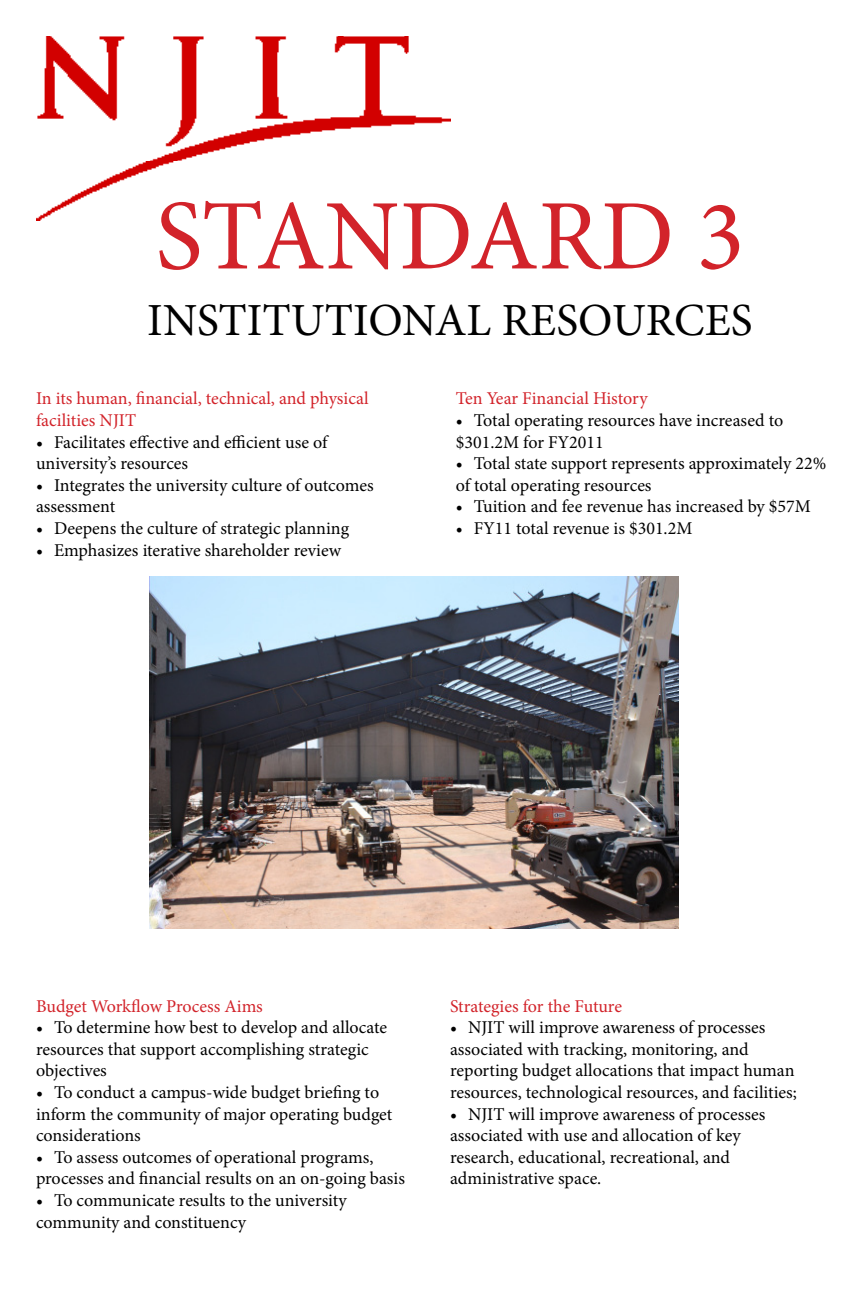
<style>
.page{position:relative;width:864px;height:1296px;background:#fff}
.page>*{position:absolute;margin:0;border:0;box-sizing:border-box;transform-origin:0 0}
.t1{font:100px "Minion Pro";color:#d2232a}
.t2{font:46px "Minion Pro";color:#000}
.t3{font:18px/21.6px "Minion Pro";color:#000}
.t4{font:18px/21.6px "Minion Pro";color:#d2232a}
</style>
<div class="page">
<img style="left:36px;top:36px;width:414px;height:185px">
<img style="left:149px;top:576px;width:530px;height:353px">
<h1 class="t1" style="left:155px;top:170px;width:591px">STANDARD 3</h1>
<h2 class="t2" style="left:147px;top:289px;width:607px">INSTITUTIONAL RESOURCES</h2>
<p class="t4" style="left:36px;top:388px;width:334px">In its human, financial, technical, and physical facilities NJIT</p>
<p class="t3" style="left:36px;top:431px;width:293px">• Facilitates effective and efficient use of university’s resources</p>
<p class="t3" style="left:36px;top:474px;width:339px">• Integrates the university culture of outcomes assessment</p>
<p class="t3" style="left:36px;top:517px;width:315px">• Deepens the culture of strategic planning</p>
<p class="t3" style="left:36px;top:539px;width:307px">• Emphasizes iterative shareholder review</p>
<p class="t4" style="left:456px;top:388px;width:193px">Ten Year Financial History</p>
<p class="t3" style="left:456px;top:409px;width:329px">• Total operating resources have increased to $301.2M for FY2011</p>
<p class="t3" style="left:456px;top:453px;width:372px">• Total state support represents approximately 22% of total operating resources</p>
<p class="t3" style="left:456px;top:496px;width:357px">• Tuition and fee revenue has increased by $57M</p>
<p class="t3" style="left:456px;top:517px;width:238px">• FY11 total revenue is $301.2M</p>
<p class="t4" style="left:36px;top:995px;width:228px">Budget Workflow Process Aims</p>
<p class="t3" style="left:36px;top:1017px;width:353px">• To determine how best to develop and allocate resources that support accomplishing strategic objectives</p>
<p class="t3" style="left:36px;top:1082px;width:358px">• To conduct a campus-wide budget briefing to inform the community of major operating budget considerations</p>
<p class="t3" style="left:36px;top:1146px;width:370px">• To assess outcomes of operational programs, processes and financial results on an on-going basis</p>
<p class="t3" style="left:36px;top:1190px;width:312px">• To communicate results to the university community and constituency</p>
<p class="t4" style="left:450px;top:995px;width:174px">Strategies for the Future</p>
<p class="t3" style="left:450px;top:1017px;width:349px">• NJIT will improve awareness of processes associated with tracking, monitoring, and reporting budget allocations that impact human resources, technological resources, and facilities;</p>
<p class="t3" style="left:450px;top:1103px;width:317px">• NJIT will improve awareness of processes associated with use and allocation of key research, educational, recreational, and administrative space.</p>
</div>
